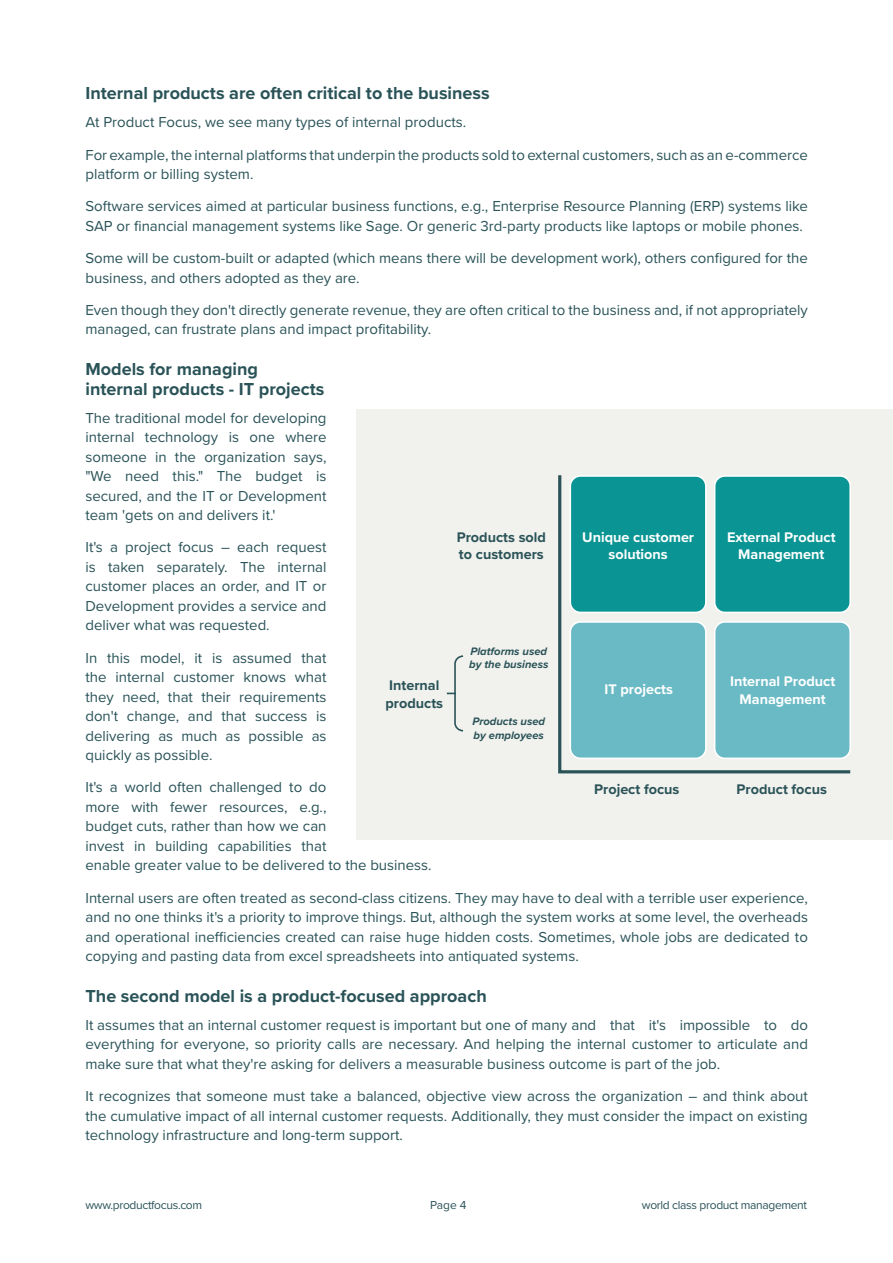
<style>
.page{position:relative;width:893px;height:1263px;background:#fff}
.page>*{position:absolute;margin:0;border:0;box-sizing:border-box;transform-origin:0 0}
.t1{font:700 18px/19.5px "Proxima Nova";color:#2a5358}
.t2{font:15px/19.5px "Proxima Nova";color:#2a5358;text-align:justify}
.t3{font:700 14.4px/17.2px "Proxima Nova";color:#fff;text-align:center}
.t4{font:700 14.4px/17.2px "Proxima Nova";color:#2a5358}
.t5{font:12px "Proxima Nova";letter-spacing:-.025em;color:#2a5358}
.t6{font:italic 700 11.25px/13.5px "Proxima Nova";color:#2a5358}
</style>
<div class="page">
<div style="left:356px;top:409px;width:537px;height:430px;background:#f1f1ed"></div>
<svg style="left:558px;top:475px;width:293px;height:299px;background:#56b1b5"></svg>
<svg style="left:447px;top:655px;width:17px;height:77px"></svg>
<p class="t1" style="left:85px;top:83px;width:406px">Internal products are often critical to the business</p>
<p class="t2" style="left:85px;top:105px;width:724px;line-height:32.2px">At Product Focus, we see many types of internal products.<br>For example, the internal platforms that underpin the products sold to external customers, such as an e-commerce</p>
<p class="t2" style="left:85px;top:157px;width:724px;line-height:32.2px">platform or billing system.<br>Software services aimed at particular business functions, e.g., Enterprise Resource Planning (ERP) systems like</p>
<p class="t2" style="left:85px;top:209px;width:724px;line-height:32.2px">SAP or financial management systems like Sage. Or generic 3rd-party products like laptops or mobile phones.<br>Some will be custom-built or adapted (which means there will be development work), others configured for the</p>
<p class="t2" style="left:85px;top:261px;width:724px;line-height:32.2px">business, and others adopted as they are.<br>Even though they don't directly generate revenue, they are often critical to the business and, if not appropriately</p>
<p class="t2" style="left:85px;top:319px;width:347px">managed, can frustrate plans and impact profitability.</p>
<p class="t1" style="left:85px;top:359px;width:240px">Models for managing internal products - IT projects</p>
<p class="t2" style="left:85px;top:407px;width:243px">The traditional model for developing internal technology is one where someone in the organization says, "We need this." The budget is secured, and the IT or Development team 'gets on and delivers it.'</p>
<p class="t2" style="left:85px;top:537px;width:243px">It's a project focus – each request is taken separately. The internal customer places an order, and IT or Development provides a service and deliver what was requested.</p>
<p class="t2" style="left:85px;top:647px;width:243px">In this model, it is assumed that the internal customer knows what they need, that their requirements don't change, and that success is delivering as much as possible as quickly as possible.</p>
<p class="t2" style="left:85px;top:777px;width:348px;text-align:left">It's a world often challenged to do<br>more with fewer resources, e.g.,<br>budget cuts, rather than how we can<br>invest in building capabilities that<br>enable greater value to be delivered to the business.</p>
<p class="t2" style="left:85px;top:887px;width:724px">Internal users are often treated as second-class citizens. They may have to deal with a terrible user experience, and no one thinks it's a priority to improve things. But, although the system works at some level, the overheads and operational inefficiencies created can raise huge hidden costs. Sometimes, whole jobs are dedicated to copying and pasting data from excel spreadsheets into antiquated systems.</p>
<p class="t1" style="left:85px;top:986px;width:403px">The second model is a product-focused approach</p>
<p class="t2" style="left:85px;top:1014px;width:724px">It assumes that an internal customer request is important but one of many and that it's impossible to do everything for everyone, so priority calls are necessary. And helping the internal customer to articulate and make sure that what they're asking for delivers a measurable business outcome is part of the job.</p>
<p class="t2" style="left:85px;top:1086px;width:724px">It recognizes that someone must take a balanced, objective view across the organization – and think about the cumulative impact of all internal customer requests. Additionally, they must consider the impact on existing technology infrastructure and long-term support.</p>
<p class="t3" style="left:582px;top:528px;width:113px">Unique customer solutions</p>
<p class="t3" style="left:727px;top:528px;width:110px">External Product<br>Management</p>
<p class="t4" style="left:457px;top:528px;width:91px">Products sold to customers</p>
<p class="t6" style="left:469px;top:644px;width:81px">Platforms used by the business</p>
<p class="t3" style="left:730px;top:673px;width:107px">Internal Product<br>Management</p>
<p class="t4" style="left:385px;top:676px;width:59px">Internal products</p>
<p class="t3" style="left:604px;top:680px;width:70px">IT projects</p>
<p class="t6" style="left:472px;top:714px;width:74px">Products used by employees</p>
<p class="t4" style="left:594px;top:780px;width:87px">Project focus</p>
<p class="t4" style="left:736px;top:780px;width:92px">Product focus</p>
<p class="t5" style="left:85px;top:1196px;width:118px">www.productfocus.com</p>
<p class="t5" style="left:430px;top:1196px;width:38px">Page 4</p>
<p class="t5" style="left:642px;top:1196px;width:167px">world class product management</p>
</div>
